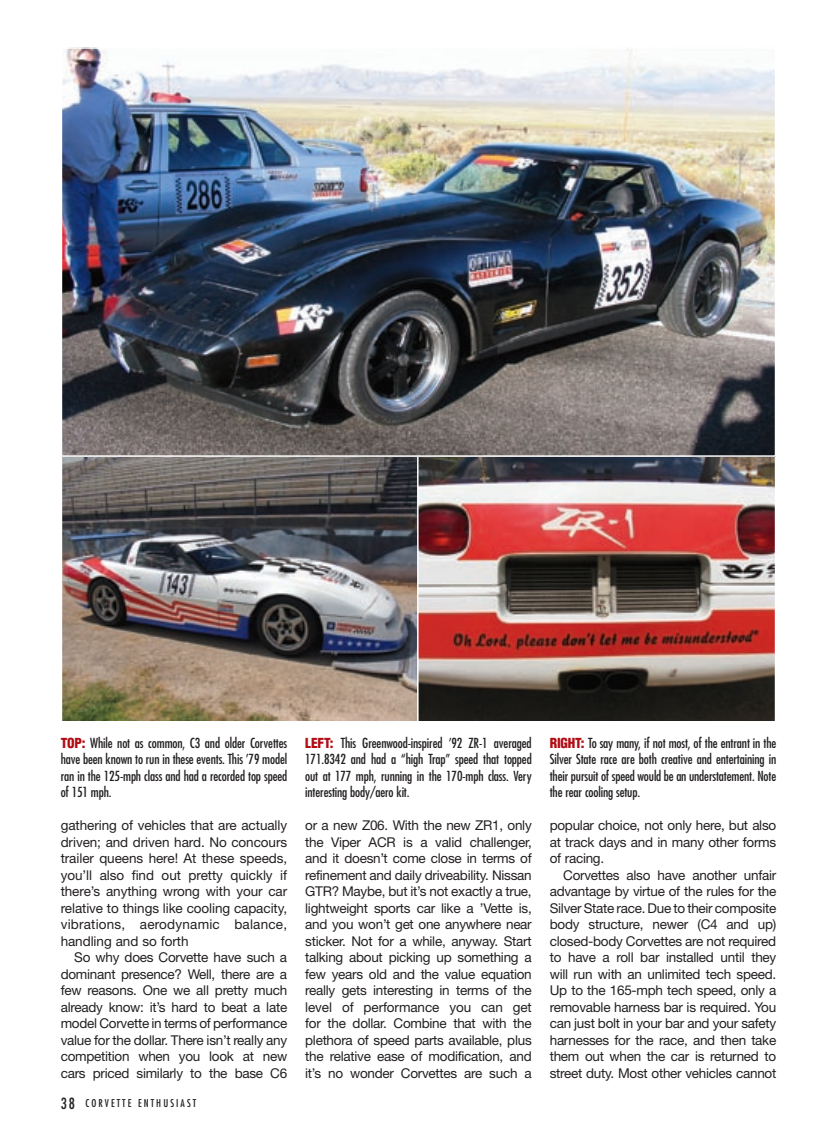
<style>
.page{position:relative;width:837px;height:1135px;background:#fff}
.page>*{position:absolute;margin:0;border:0;box-sizing:border-box;transform-origin:0 0}
.t1{font:13.5px/16.5px "Helvetica Neue";letter-spacing:-.02em;color:#231f20;text-align:justify}
.t2{font:condensed 13.5px/16.5px "Futura";letter-spacing:-.01em;color:#231f20;text-align:justify}
.t3{font:condensed 10.5px "Futura";letter-spacing:.2em;color:#231f20}
.s1{font-family:"Helvetica";font-weight:900;color:#b00d15}
.s2{font-size:15px}
</style>
<div class="page">
<img style="left:418px;top:456px;width:355px;height:263px">
<img style="left:64px;top:456px;width:351px;height:263px">
<div style="left:61px;top:380px;width:357px;height:342px;border:2px solid #fff"></div>
<img style="left:64px;top:50px;width:709px;height:403px">
<div style="left:61px;top:47px;width:715px;height:409px;border:2px solid #fff"></div>
<p class="t2" style="left:61px;top:733px;width:228px"><span class="s1">TOP:</span> While not as common, C3 and older Corvettes have been known to run in these events. This ’79 model ran in the 125-mph class and had a recorded top speed of 151 mph.</p>
<p class="t2" style="left:305px;top:733px;width:228px"><span class="s1">LEFT:</span> This Greenwood-inspired ’92 ZR-1 averaged 171.8342 and had a “high Trap” speed that topped out at 177 mph, running in the 170-mph class. Very interesting body/aero kit.</p>
<p class="t2" style="left:550px;top:733px;width:228px"><span class="s1">RIGHT:</span> To say many, if not most, of the entrant in the Silver State race are both creative and entertaining in their pursuit of speed would be an understatement. Note the rear cooling setup.</p>
<p class="t1" style="left:61px;top:816px;width:228px">gathering of vehicles that are actually driven; and driven hard. No concours trailer queens here! At these speeds, you’ll also find out pretty quickly if there’s anything wrong with your car relative to things like cooling capacity, vibrations, aerodynamic balance, handling and so forth</p>
<p class="t1" style="left:61px;top:948px;width:228px;text-indent:14px">So why does Corvette have such a dominant presence? Well, there are a few reasons. One we all pretty much already know: it’s hard to beat a late model Corvette in terms of performance value for the dollar. There isn’t really any competition when you look at new cars priced similarly to the base C6</p>
<p class="t3" style="left:61px;top:1096px;width:136px"><span class="s2">38</span> COR VETTE enthusiast</p>
<p class="t1" style="left:305px;top:816px;width:228px">or a new Z06. With the new ZR1, only the Viper ACR is a valid challenger, and it doesn’t come close in terms of refinement and daily driveability. Nissan GTR? Maybe, but it’s not exactly a true, lightweight sports car like a ’Vette is, and you won’t get one anywhere near sticker. Not for a while, anyway. Start talking about picking up something a few years old and the value equation really gets interesting in terms of the level of performance you can get for the dollar. Combine that with the plethora of speed parts available, plus the relative ease of modification, and it’s no wonder Corvettes are such a</p>
<p class="t1" style="left:550px;top:816px;width:228px">popular choice, not only here, but also at track days and in many other forms of racing.</p>
<p class="t1" style="left:550px;top:866px;width:228px;text-indent:14px">Corvettes also have another unfair advantage by virtue of the rules for the Silver State race. Due to their composite body structure, newer (C4 and up) closed-body Corvettes are not required to have a roll bar installed until they will run with an unlimited tech speed.<br>Up to the 165-mph tech speed, only a removable harness bar is required. You can just bolt in your bar and your safety harnesses for the race, and then take them out when the car is returned to street duty. Most other vehicles cannot</p>
</div>
